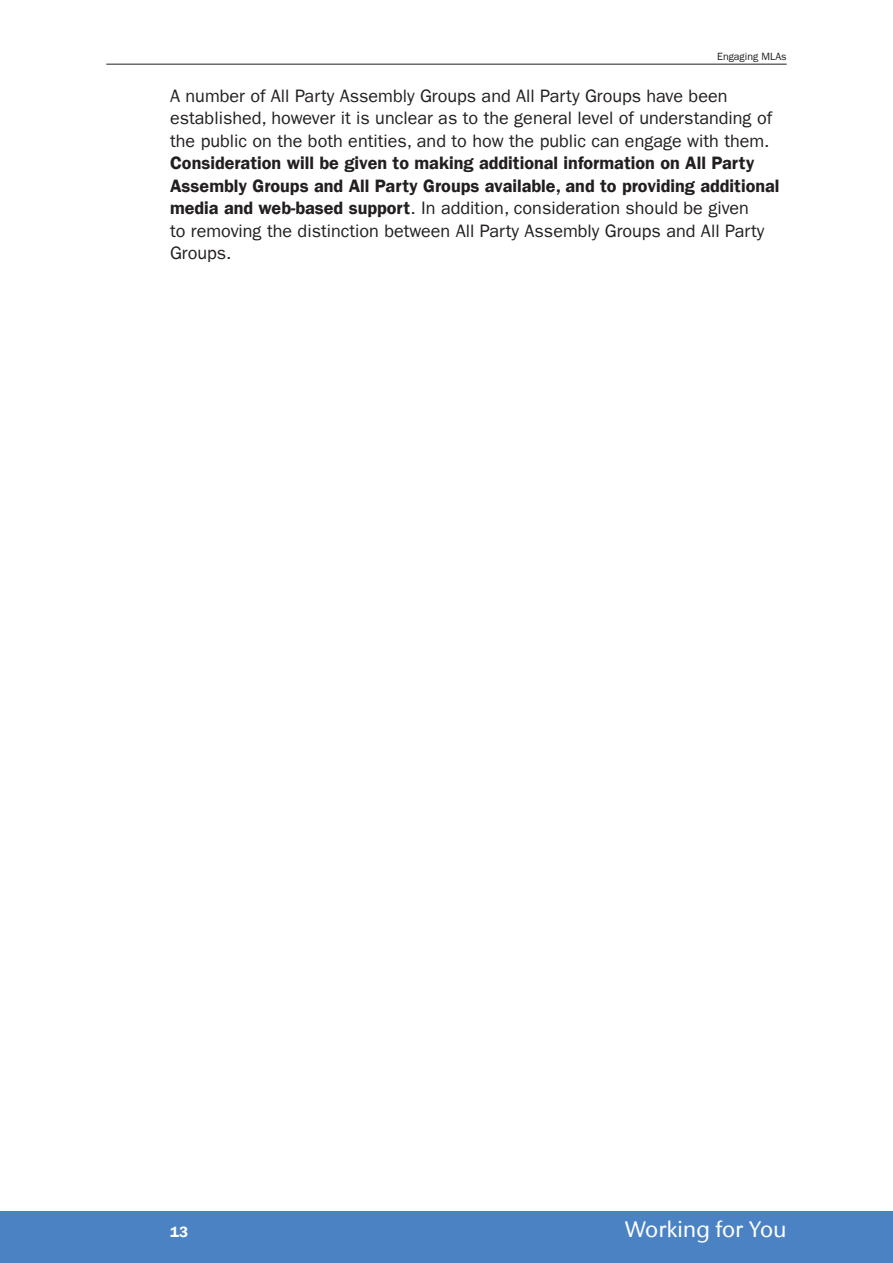
<style>
.page{position:relative;width:893px;height:1263px;background:#fff}
.page>*{position:absolute;margin:0;border:0;box-sizing:border-box;transform-origin:0 0}
.t1{font:500 22.5px "ITC Stone Sans";color:#fff}
.t2{font:18px/22.5px "ITC Franklin Gothic";color:#231f20}
.t3{font:18px/22.5px "ITC Franklin Gothic Demi";color:#231f20}
.t4{font:15px "ITC Franklin Gothic Demi";color:#fff}
.t5{font:10.5px "ITC Franklin Gothic";color:#231f20}
.s1{font-family:"ITC Franklin Gothic Demi"}
</style>
<div class="page">
<hr style="left:106px;top:64px;width:681px;height:1px;background:#231f20">
<div style="left:0;top:1212px;width:893px;height:51px;background:#4b82c3"></div>
<p class="t5" style="left:717px;top:50px;width:71px">Engaging MLAs</p>
<p class="t2" style="left:170px;top:84px;width:604px">A number of All Party Assembly Groups and All Party Groups have been established, however it is unclear as to the general level of understanding of the public on the both entities, and to how the public can engage with them.</p>
<p class="t3" style="left:170px;top:152px;width:611px">Consideration will be given to making additional information on All Party<br>Assembly Groups and All Party Groups available, and to providing additional</p>
<p class="t2" style="left:170px;top:197px;width:596px"><span class="s1">media and web-based support</span>. In addition, consideration should be given to removing the distinction between All Party Assembly Groups and All Party<br>Groups.</p>
<p class="t4" style="left:170px;top:1223px;width:19px">13</p>
<p class="t1" style="left:625px;top:1216px;width:163px">Working for You</p>
</div>
